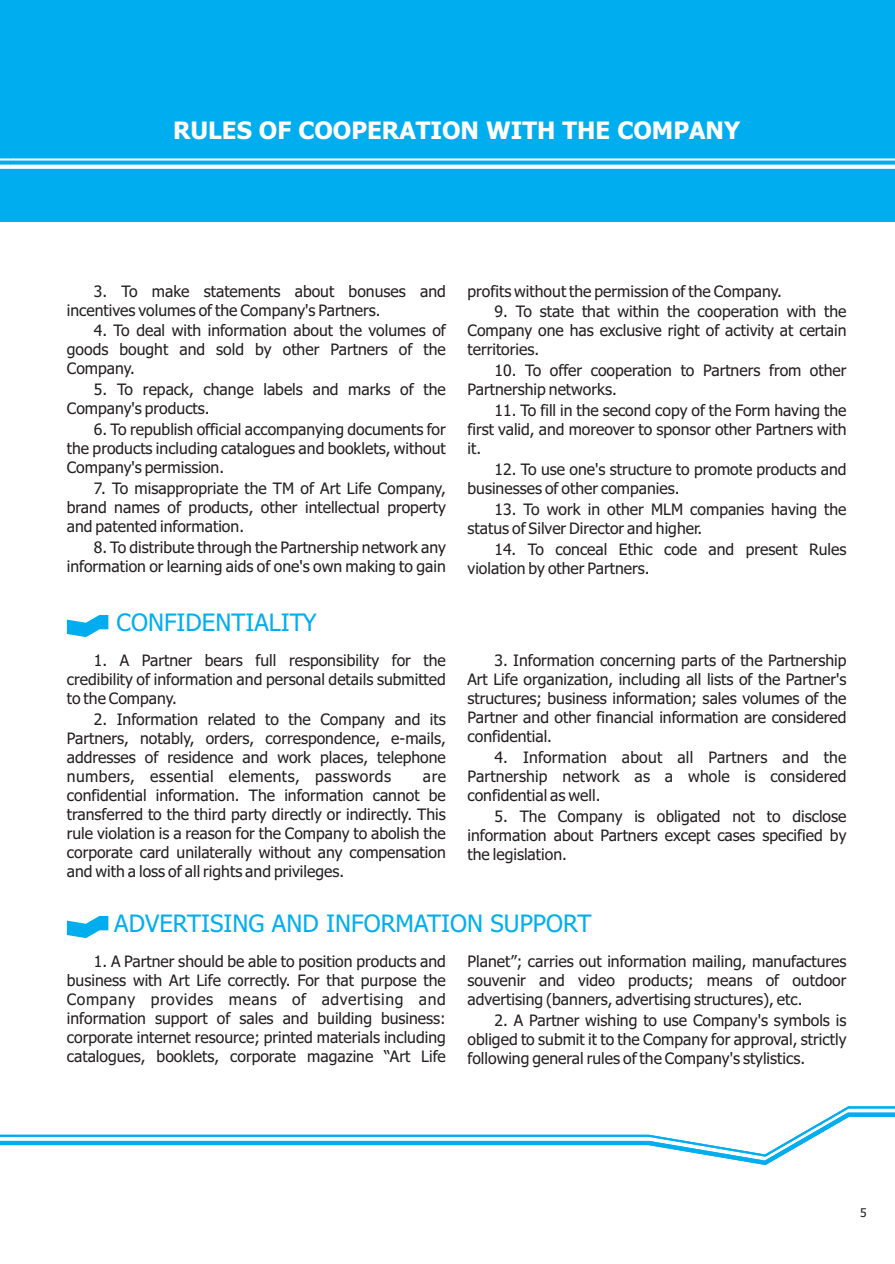
<style>
.page{position:relative;width:895px;height:1264px;background:#fff}
.page>*{position:absolute;margin:0;border:0;box-sizing:border-box;transform-origin:0 0}
.t1{font:24px "Tahoma";color:#00aeef}
.t2{font:700 24px "Tahoma";color:#fff}
.t3{font:15.75px "Tahoma";color:#231f20}
.t4{font:15.75px "Tahoma";letter-spacing:.04em;color:#231f20}
.t5{font:15.75px "Tahoma";letter-spacing:.025em;color:#231f20}
.t6{font:12px "Tahoma";color:#231f20}
</style>
<div class="page">
<svg style="left:0;top:1134px;width:10px;height:11px"></svg>
<div style="left:0;top:0;width:10px;height:222px;background:#00aeef"></div>
<svg style="left:0;top:158px;width:10px;height:11px"></svg>
<svg style="left:10px;top:1106px;width:885px;height:59px"></svg>
<div style="left:10px;top:0;width:885px;height:222px;background:#00aeef"></div>
<svg style="left:10px;top:165px;width:885px;height:4px;background:#f5fbfe"></svg>
<hr style="left:10px;top:158px;width:885px;height:2px;background:#fff">
<svg style="left:67px;top:615px;width:41px;height:22px"></svg>
<svg style="left:67px;top:916px;width:41px;height:22px"></svg>
<p class="t2" style="left:173px;top:121px;width:568px">RULES OF COOPERATION WITH THE COMPANY</p>
<p class="t3" style="left:94px;top:284px;width:353px">3. To make statements about bonuses and</p>
<p class="t3" style="left:467px;top:284px;width:316px">profits without the permission of the Company.</p>
<p class="t3" style="left:67px;top:303px;width:315px">incentives volumes of the Company's Partners.</p>
<p class="t3" style="left:494px;top:305px;width:353px">9. To state that within the cooperation with the</p>
<p class="t3" style="left:94px;top:324px;width:353px">4. To deal with information about the volumes of</p>
<p class="t3" style="left:467px;top:324px;width:380px">Company one has exclusive right of activity at certain</p>
<p class="t3" style="left:67px;top:343px;width:380px">goods bought and sold by other Partners of the</p>
<p class="t3" style="left:467px;top:343px;width:73px">territories.</p>
<p class="t3" style="left:67px;top:362px;width:70px">Company.</p>
<p class="t3" style="left:494px;top:364px;width:353px">10. To offer cooperation to Partners from other</p>
<p class="t3" style="left:94px;top:383px;width:353px">5. To repack, change labels and marks of the</p>
<p class="t3" style="left:467px;top:383px;width:151px">Partnership networks.</p>
<p class="t3" style="left:67px;top:402px;width:144px">Company's products.</p>
<p class="t3" style="left:494px;top:404px;width:353px">11. To fill in the second copy of the Form having the</p>
<p class="t3" style="left:94px;top:423px;width:353px">6. To republish official accompanying documents for</p>
<p class="t3" style="left:467px;top:423px;width:380px">first valid, and moreover to sponsor other Partners with</p>
<p class="t3" style="left:67px;top:442px;width:380px">the products including catalogues and booklets, without</p>
<p class="t3" style="left:467px;top:442px;width:15px">it.</p>
<p class="t3" style="left:67px;top:461px;width:159px">Company's permission.</p>
<p class="t3" style="left:494px;top:463px;width:353px">12. To use one's structure to promote products and</p>
<p class="t3" style="left:94px;top:482px;width:353px">7. To misappropriate the TM of Art Life Company,</p>
<p class="t3" style="left:467px;top:482px;width:214px">businesses of other companies.</p>
<p class="t3" style="left:67px;top:501px;width:380px">brand names of products, other intellectual property</p>
<p class="t3" style="left:494px;top:503px;width:353px">13. To work in other MLM companies having the</p>
<p class="t3" style="left:67px;top:520px;width:179px">and patented information.</p>
<p class="t3" style="left:467px;top:522px;width:236px">status of Silver Director and higher.</p>
<p class="t3" style="left:94px;top:541px;width:353px">8. To distribute through the Partnership network any</p>
<p class="t3" style="left:494px;top:543px;width:353px">14. To conceal Ethic code and present Rules</p>
<p class="t3" style="left:67px;top:560px;width:380px">information or learning aids of one's own making to gain</p>
<p class="t3" style="left:467px;top:562px;width:184px">violation by other Partners.</p>
<p class="t1" style="left:117px;top:613px;width:201px">CONFIDENTIALITY</p>
<p class="t3" style="left:94px;top:654px;width:353px">1. A Partner bears full responsibility for the</p>
<p class="t3" style="left:494px;top:654px;width:353px">3. Information concerning parts of the Partnership</p>
<p class="t3" style="left:67px;top:673px;width:380px">credibility of information and personal details submitted</p>
<p class="t3" style="left:467px;top:673px;width:380px">Art Life organization, including all lists of the Partner's</p>
<p class="t3" style="left:67px;top:692px;width:112px">to the Company.</p>
<p class="t3" style="left:467px;top:692px;width:380px">structures; business information; sales volumes of the</p>
<p class="t3" style="left:94px;top:713px;width:353px">2. Information related to the Company and its</p>
<p class="t3" style="left:467px;top:711px;width:380px">Partner and other financial information are considered</p>
<p class="t3" style="left:67px;top:732px;width:380px">Partners, notably, orders, correspondence, e-mails,</p>
<p class="t3" style="left:467px;top:730px;width:86px">confidential.</p>
<p class="t3" style="left:67px;top:751px;width:380px">addresses of residence and work places, telephone</p>
<p class="t3" style="left:494px;top:751px;width:353px">4. Information about all Partners and the</p>
<p class="t5" style="left:67px;top:770px;width:326px">numbers, essential elements, passwords</p>
<p class="t3" style="left:423px;top:770px;width:24px">are</p>
<p class="t3" style="left:467px;top:770px;width:380px">Partnership network as a whole is considered</p>
<p class="t3" style="left:67px;top:789px;width:380px">confidential information. The information cannot be</p>
<p class="t3" style="left:467px;top:789px;width:134px">confidential as well.</p>
<p class="t3" style="left:67px;top:808px;width:380px">transferred to the third party directly or indirectly. This</p>
<p class="t3" style="left:494px;top:810px;width:353px">5. The Company is obligated not to disclose</p>
<p class="t3" style="left:67px;top:827px;width:380px">rule violation is a reason for the Company to abolish the</p>
<p class="t3" style="left:467px;top:829px;width:380px">information about Partners except cases specified by</p>
<p class="t3" style="left:67px;top:846px;width:380px">corporate card unilaterally without any compensation</p>
<p class="t3" style="left:467px;top:848px;width:101px">the legislation.</p>
<p class="t3" style="left:67px;top:865px;width:279px">and with a loss of all rights and privileges.</p>
<p class="t1" style="left:114px;top:913px;width:478px">ADVERTISING AND INFORMATION SUPPORT</p>
<p class="t3" style="left:94px;top:954px;width:353px">1. A Partner should be able to position products and</p>
<p class="t3" style="left:467px;top:954px;width:380px">Planet”; carries out information mailing, manufactures</p>
<p class="t3" style="left:67px;top:973px;width:380px">business with Art Life correctly. For that purpose the</p>
<p class="t3" style="left:467px;top:973px;width:380px">souvenir and video products; means of outdoor</p>
<p class="t4" style="left:67px;top:992px;width:380px">Company provides means of advertising and</p>
<p class="t3" style="left:467px;top:992px;width:336px">advertising (banners, advertising structures), etc.</p>
<p class="t3" style="left:67px;top:1011px;width:380px">information support of sales and building business:</p>
<p class="t3" style="left:494px;top:1013px;width:353px">2. A Partner wishing to use Company's symbols is</p>
<p class="t3" style="left:67px;top:1030px;width:380px">corporate internet resource; printed materials including</p>
<p class="t3" style="left:467px;top:1032px;width:380px">obliged to submit it to the Company for approval, strictly</p>
<p class="t3" style="left:67px;top:1049px;width:380px">catalogues, booklets, corporate magazine “Art Life</p>
<p class="t3" style="left:467px;top:1051px;width:339px">following general rules of the Company's stylistics.</p>
<p class="t6" style="left:860px;top:1208px;width:8px">5</p>
</div>
